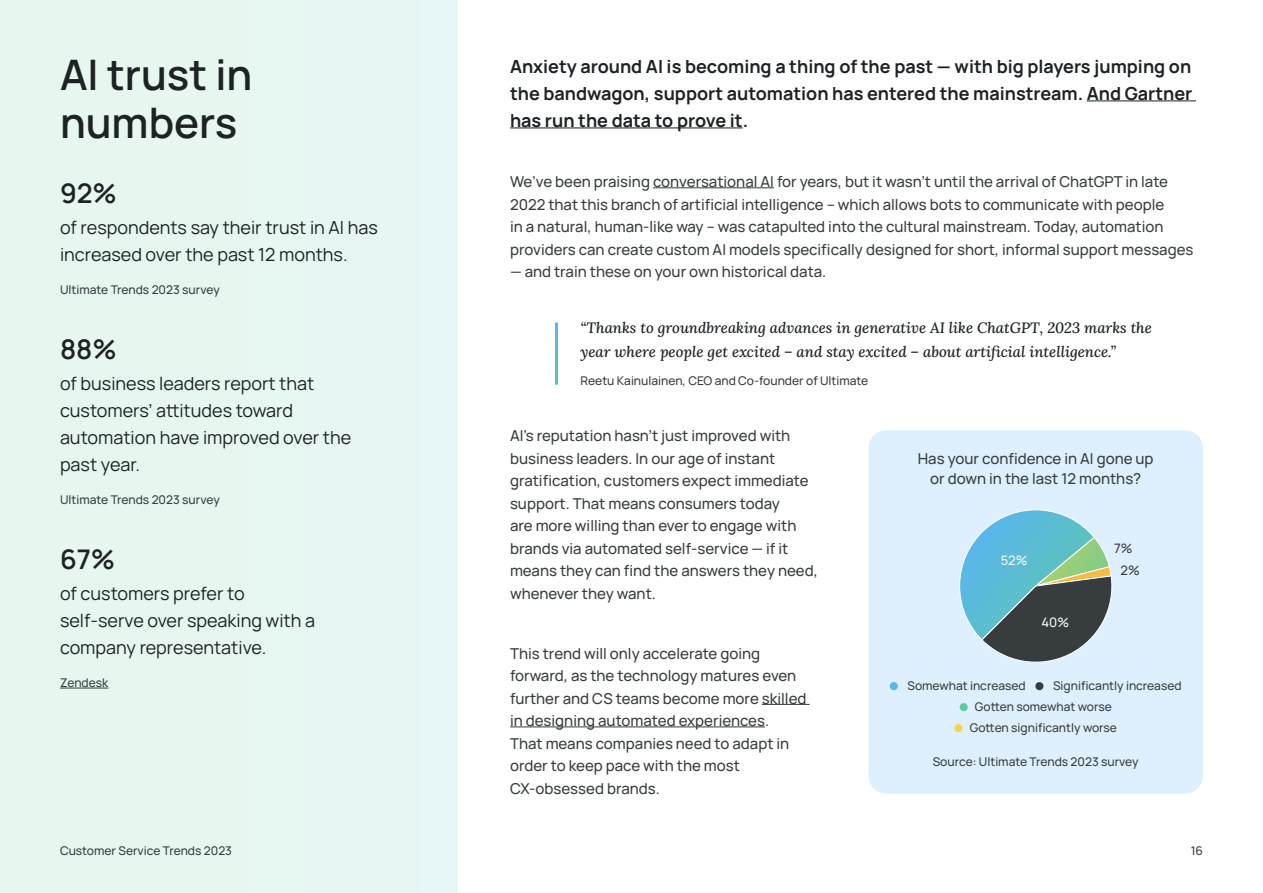
<style>
.page{position:relative;width:1263px;height:893px;background:#fff}
.page>*{position:absolute;margin:0;border:0;box-sizing:border-box;transform-origin:0 0}
.t1{font:600 42px/48px "Manrope";color:#1d2225}
.t2{font:600 27px "Manrope";color:#1d2225}
.t3{font:18px/27px "Manrope";color:#1d2225}
.t4{font:700 18px/27px "Manrope";color:#1d2225;text-align:justify}
.t5{font:500 15px/22.5px "Manrope";color:#373d3f}
.t6{font:italic 15px/24px "Lora";color:#1d2225}
.t7{font:500 13.05px "Manrope";color:#f8f8f8}
.t8{font:500 13.05px/22.6px "Manrope";color:#373d3f;text-align:center}
.t9{font:500 12px "Manrope";color:#373d3f}
</style>
<div class="page">
<div style="left:0;top:0;width:458px;height:892px;background:#e7f7f0"></div>
<hr style="left:60px;top:687px;width:48px;height:1px;background:#373d3f">
<hr style="left:1087px;top:101px;width:109px;height:1px;background:#1d2225">
<hr style="left:510px;top:128px;width:233px;height:1px;background:#1d2225">
<hr style="left:653px;top:187px;width:121px;height:1px;background:#373d3f">
<hr style="left:762px;top:704px;width:48px;height:1px;background:#373d3f">
<hr style="left:510px;top:726px;width:255px;height:1px;background:#373d3f">
<div style="left:868px;top:430px;width:335px;height:363px;background:#def0fd;border-radius:18px"></div>
<svg style="left:959px;top:509px;width:154px;height:153px"></svg>
<div style="left:890px;top:682px;width:8px;height:8px;background:#59b5f3;border-radius:50%"></div>
<div style="left:1035px;top:682px;width:8px;height:8px;background:#373d3f;border-radius:50%"></div>
<div style="left:960px;top:703px;width:8px;height:8px;background:#5ec99b;border-radius:50%"></div>
<div style="left:954px;top:724px;width:9px;height:8px;background:#f2d645;border-radius:50%"></div>
<h1 class="t1" style="left:60px;top:49px;width:194px">AI trust in numbers</h1>
<h2 class="t2" style="left:60px;top:174px;width:58px">92%</h2>
<p class="t3" style="left:60px;top:213px;width:319px">of respondents say their trust in AI has increased over the past 12 months.</p>
<p class="t9" style="left:60px;top:281px;width:161px">Ultimate Trends 2023 survey</p>
<h2 class="t2" style="left:60px;top:330px;width:58px">88%</h2>
<p class="t3" style="left:60px;top:369px;width:293px">of business leaders report that customers’ attitudes toward automation have improved over the past year.</p>
<p class="t9" style="left:60px;top:491px;width:161px">Ultimate Trends 2023 survey</p>
<h2 class="t2" style="left:60px;top:540px;width:57px">67%</h2>
<p class="t3" style="left:60px;top:579px;width:257px">of customers prefer to self-serve over speaking with a company representative.</p>
<p class="t9" style="left:60px;top:674px;width:50px">Zendesk</p>
<p class="t4" style="left:510px;top:52px;width:684px">Anxiety around AI is becoming a thing of the past — with big players jumping on the bandwagon, support automation has entered the mainstream. And Gartner has run the data to prove it.</p>
<p class="t5" style="left:510px;top:170px;width:685px">We’ve been praising conversational AI for years, but it wasn’t until the arrival of ChatGPT in late 2022 that this branch of artificial intelligence – which allows bots to communicate with people<br>in a natural, human-like way – was catapulted into the cultural mainstream. Today, automation providers can create custom AI models specifically designed for short, informal support messages</p>
<p class="t5" style="left:510px;top:260px;width:318px">— and train these on your own historical data.</p>
<p class="t6" style="left:580px;top:315px;width:573px">“Thanks to groundbreaking advances in generative AI like ChatGPT, 2023 marks the year where people get excited – and stay excited – about artificial intelligence.”</p>
<p class="t9" style="left:580px;top:372px;width:289px">Reetu Kainulainen, CEO and Co-founder of Ultimate</p>
<p class="t5" style="left:510px;top:423px;width:309px">AI’s reputation hasn’t just improved with business leaders. In our age of instant gratification, customers expect immediate support. That means consumers today<br>are more willing than ever to engage with brands via automated self-service — if it means they can find the answers they need, whenever they want.</p>
<p class="t5" style="left:510px;top:641px;width:298px">This trend will only accelerate going forward, as the technology matures even further and CS teams become more skilled in designing automated experiences.<br>That means companies need to adapt in order to keep pace with the most CX-obsessed brands.</p>
<p class="t5" style="left:918px;top:448px;width:237px;line-height:19.5px;text-align:center">Has your confidence in AI gone up or down in the last 12 months?</p>
<p class="t7" style="left:1001px;top:551px;width:28px">52%</p>
<p class="t7" style="left:1042px;top:613px;width:29px">40%</p>
<p class="t8" style="left:1114px;top:536px;width:27px">7%<br>2%</p>
<p class="t9" style="left:908px;top:677px;width:120px">Somewhat increased</p>
<p class="t9" style="left:1053px;top:677px;width:130px">Significantly increased</p>
<p class="t9" style="left:975px;top:698px;width:138px">Gotten somewhat worse</p>
<p class="t9" style="left:970px;top:719px;width:149px">Gotten significantly worse</p>
<p class="t9" style="left:933px;top:753px;width:208px">Source: Ultimate Trends 2023 survey</p>
<p class="t9" style="left:60px;top:842px;width:174px">Customer Service Trends 2023</p>
<p class="t9" style="left:1191px;top:842px;width:14px">16</p>
</div>
